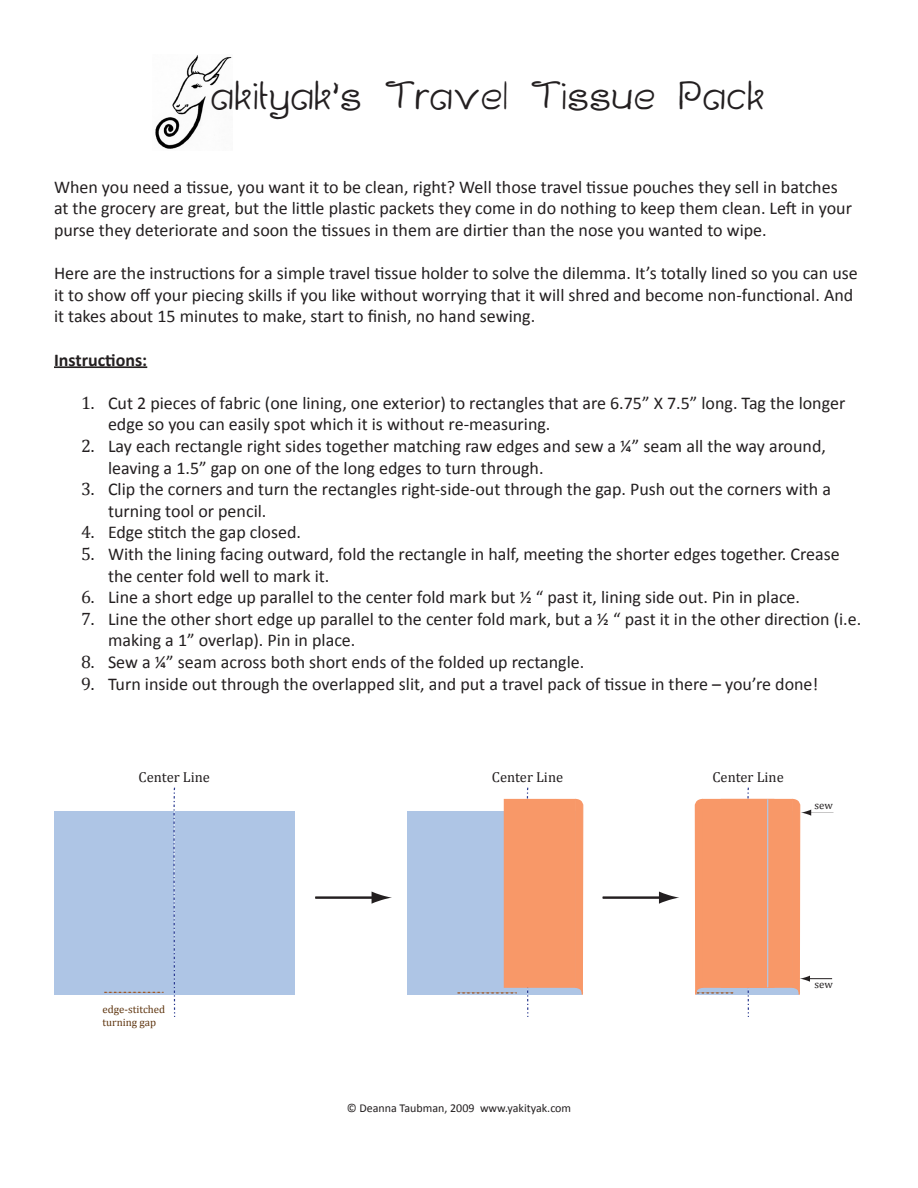
<style>
.page{position:relative;width:918px;height:1188px;background:#fff}
.page>*{position:absolute;margin:0;border:0;box-sizing:border-box;transform-origin:0 0}
.t1{font:45px "Curlmudgeon";color:#231f20}
.List_Paragraph{font:18px/21.6px "Calibri";color:#231f20}
.t2{font:700 18px "Calibri";color:#231f20}
.t3{font:14.55px "Cambria";color:#231f20}
.t4{font:12px "Calibri";color:#231f20}
.t5{font:10.8px/13px "Cambria";color:#603711}
.t6{font:10.8px "Cambria";color:#231f20}
.s1{font-family:"Cambria"}
</style>
<div class="page">
<hr style="left:54px;top:366px;width:93px;height:2px;background:#231f20">
<div style="left:54px;top:811px;width:241px;height:184px;background:#aec5e5"></div>
<svg style="left:173px;top:787px;width:3px;height:230px"></svg>
<svg style="left:104px;top:992px;width:60px;height:1px"></svg>
<div style="left:407px;top:811px;width:175px;height:184px;background:#aec5e5"></div>
<svg style="left:527px;top:787px;width:2px;height:230px"></svg>
<div style="left:504px;top:799px;width:71px;height:188px;background:#f89868"></div>
<div style="left:504px;top:799px;width:72px;height:189px;border:1px solid #f89868"></div>
<svg style="left:574px;top:798px;width:10px;height:197px"></svg>
<svg style="left:458px;top:992px;width:59px;height:2px"></svg>
<div style="left:697px;top:811px;width:102px;height:184px;background:#aec5e5"></div>
<svg style="left:747px;top:787px;width:3px;height:230px"></svg>
<div style="left:721px;top:799px;width:71px;height:188px;background:#f89868"></div>
<svg style="left:694px;top:798px;width:40px;height:197px"></svg>
<hr style="left:767px;top:799px;width:1px;height:188px;background:#aec5e5">
<svg style="left:791px;top:798px;width:20px;height:197px"></svg>
<hr style="left:315px;top:896px;width:61px;height:3px;background:#231f20">
<svg style="left:372px;top:892px;width:20px;height:12px"></svg>
<hr style="left:603px;top:896px;width:60px;height:3px;background:#231f20">
<svg style="left:659px;top:892px;width:20px;height:12px"></svg>
<img style="left:155px;top:55px;width:77px;height:94px">
<p class="t1" style="left:210px;top:68px;width:557px">akityak’s Travel Tissue Pack</p>
<p class="List_Paragraph" style="left:54px;top:175px;width:799px">When you need a tissue, you want it to be clean, right? Well those travel tissue pouches they sell in batches at the grocery are great, but the little plastic packets they come in do nothing to keep them clean. Left in your purse they deteriorate and soon the tissues in them are dirtier than the nose you wanted to wipe.</p>
<p class="List_Paragraph" style="left:54px;top:262px;width:805px">Here are the instructions for a simple travel tissue holder to solve the dilemma. It’s totally lined so you can use it to show off your piecing skills if you like without worrying that it will shred and become non-functional. And it takes about 15 minutes to make, start to finish, no hand sewing.</p>
<p class="t2" style="left:54px;top:349px;width:95px">Instructions:</p>
<p class="List_Paragraph" style="left:108px;top:391px;width:739px;text-indent:-27px"><span class="s1">1.</span> Cut 2 pieces of fabric (one lining, one exterior) to rectangles that are 6.75” X 7.5” long. Tag the longer edge so you can easily spot which it is without re-measuring.</p>
<p class="List_Paragraph" style="left:108px;top:434px;width:719px;text-indent:-27px"><span class="s1">2.</span> Lay each rectangle right sides together matching raw edges and sew a ¼” seam all the way around, leaving a 1.5” gap on one of the long edges to turn through.</p>
<p class="List_Paragraph" style="left:108px;top:478px;width:724px;text-indent:-27px"><span class="s1">3.</span> Clip the corners and turn the rectangles right-side-out through the gap. Push out the corners with a turning tool or pencil.</p>
<p class="List_Paragraph" style="left:81px;top:521px;width:222px"><span class="s1">4.</span> Edge stitch the gap closed.</p>
<p class="List_Paragraph" style="left:108px;top:542px;width:733px;text-indent:-27px"><span class="s1">5.</span> With the lining facing outward, fold the rectangle in half, meeting the shorter edges together. Crease the center fold well to mark it.</p>
<p class="List_Paragraph" style="left:81px;top:586px;width:721px"><span class="s1">6.</span> Line a short edge up parallel to the center fold mark but ½ “ past it, lining side out. Pin in place.</p>
<p class="List_Paragraph" style="left:108px;top:607px;width:755px;text-indent:-27px"><span class="s1">7.</span> Line the other short edge up parallel to the center fold mark, but a ½ “ past it in the other direction (i.e. making a 1” overlap). Pin in place.</p>
<p class="List_Paragraph" style="left:81px;top:650px;width:505px"><span class="s1">8.</span> Sew a ¼” seam across both short ends of the folded up rectangle.</p>
<p class="List_Paragraph" style="left:81px;top:672px;width:739px"><span class="s1">9.</span> Turn inside out through the overlapped slit, and put a travel pack of tissue in there – you’re done!</p>
<p class="t3" style="left:139px;top:768px;width:73px">Center Line</p>
<p class="t5" style="left:103px;top:1003px;width:64px">edge-stitched turning gap</p>
<p class="t3" style="left:492px;top:768px;width:73px">Center Line</p>
<p class="t3" style="left:712px;top:768px;width:73px">Center Line</p>
<p class="t6" style="left:815px;top:799px;width:20px">sew</p>
<p class="t4" style="left:347px;top:1101px;width:226px">© Deanna Taubman, 2009 www.yakityak.com</p>
<p class="t6" style="left:815px;top:978px;width:20px">sew</p>
</div>
